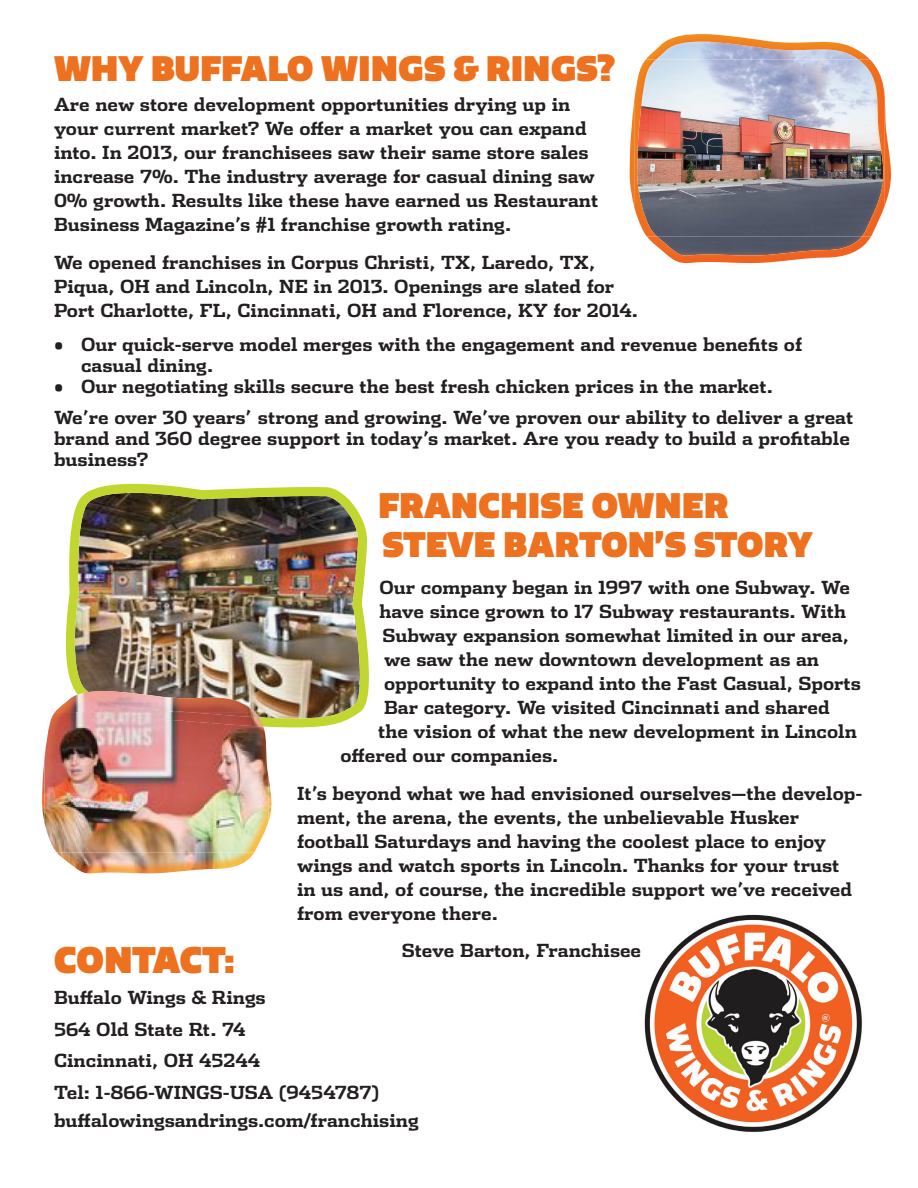
<style>
.page{position:relative;width:918px;height:1188px;background:#fff}
.page>*{position:absolute;margin:0;border:0;box-sizing:border-box;transform-origin:0 0}
.t1{font:36px "MCT Quatro Beta";color:#ed711f}
.t2{font:34.5px/39px "MCT Quatro Beta";color:#ed711f}
.t3{font:700 18px/24px "Dispatch";color:#231f20}
</style>
<div class="page">
<img style="left:630px;top:34px;width:240px;height:172px">
<img style="left:647px;top:98px;width:244px;height:165px">
<img style="left:858px;top:60px;width:27px;height:177px">
<img style="left:634px;top:60px;width:23px;height:177px">
<img style="left:66px;top:484px;width:303px;height:243px">
<img style="left:56px;top:695px;width:20px;height:16px">
<img style="left:88px;top:691px;width:166px;height:21px">
<img style="left:78px;top:692px;width:108px;height:20px">
<img style="left:42px;top:765px;width:2px;height:55px">
<img style="left:57px;top:776px;width:215px;height:97px">
<img style="left:44px;top:712px;width:224px;height:140px">
<img style="left:106px;top:712px;width:157px;height:15px">
<img style="left:644px;top:914px;width:218px;height:218px">
<h2 class="t2" style="left:54px;top:50px;width:562px">WHY BUFFALO WINGS &amp; RINGS?</h2>
<p class="t3" style="left:54px;top:92px;width:546px">Are new store development opportunities drying up in your current market? We o≠er a market you can expand into. In 2013, our franchisees saw their same store sales increase 7%. The industry average for casual dining saw 0% growth. Results like these have earned us Restaurant Business Magazine’s #1 franchise growth rating.</p>
<p class="t3" style="left:54px;top:249px;width:586px">We opened franchises in Corpus Christi, TX, Laredo, TX,<br>Piqua, OH and Lincoln, NE in 2013. Openings are slated for<br>Port Charlotte, FL, Cincinnati, OH and Florence, KY for 2014.</p>
<p class="t3" style="left:81px;top:333px;width:723px;line-height:21px;text-indent:-27px">• Our quick-serve model merges with the engagement and revenue benefits of casual dining.</p>
<p class="t3" style="left:54px;top:370px;width:801px;line-height:30.8px">• Our negotiating skills secure the best fresh chicken prices in the market.<br>We’re over 30 years’ strong and growing. We’ve proven our ability to deliver a great</p>
<p class="t3" style="left:54px;top:427px;width:798px;line-height:21px">brand and 360 degree support in today’s market. Are you ready to build a profitable business?</p>
<h2 class="t2" style="left:378px;top:487px;width:436px">FRANCHISE OWNER<br>STEVE BARTON’S STORY</h2>
<p class="t3" style="left:380px;top:575px;width:472px">Our company began in 1997 with one Subway. We</p>
<p class="t3" style="left:380px;top:599px;width:468px">have since grown to 17 Subway restaurants. With</p>
<p class="t3" style="left:383px;top:623px;width:468px">Subway expansion somewhat limited in our area,</p>
<p class="t3" style="left:384px;top:647px;width:437px">we saw the new downtown development as an</p>
<p class="t3" style="left:384px;top:671px;width:479px">opportunity to expand into the Fast Casual, Sports</p>
<p class="t3" style="left:384px;top:695px;width:447px">Bar category. We visited Cincinnati and shared</p>
<p class="t3" style="left:378px;top:719px;width:480px">the vision of what the new development in Lincoln</p>
<p class="t3" style="left:341px;top:743px;width:219px">o≠ered our companies.</p>
<p class="t3" style="left:297px;top:780px;width:567px">It’s beyond what we had envisioned ourselves—the develop&shy;ment, the arena, the events, the unbelievable Husker football Saturdays and having the coolest place to enjoy wings and watch sports in Lincoln. Thanks for your trust in us and, of course, the incredible support we’ve received from everyone there.</p>
<p class="t3" style="left:402px;top:938px;width:241px">Steve Barton, Franchisee</p>
<h1 class="t1" style="left:54px;top:939px;width:182px">CONTACT:</h1>
<p class="t3" style="left:54px;top:981px;width:327px;line-height:31.5px">Bu≠alo Wings &amp; Rings<br>564 Old State Rt. 74<br>Cincinnati, OH 45244<br>Tel: 1-866-WINGS-USA (9454787)</p>
<p class="t3" style="left:54px;top:1107px;width:366px">bu≠alowingsandrings.com/franchising</p>
</div>
